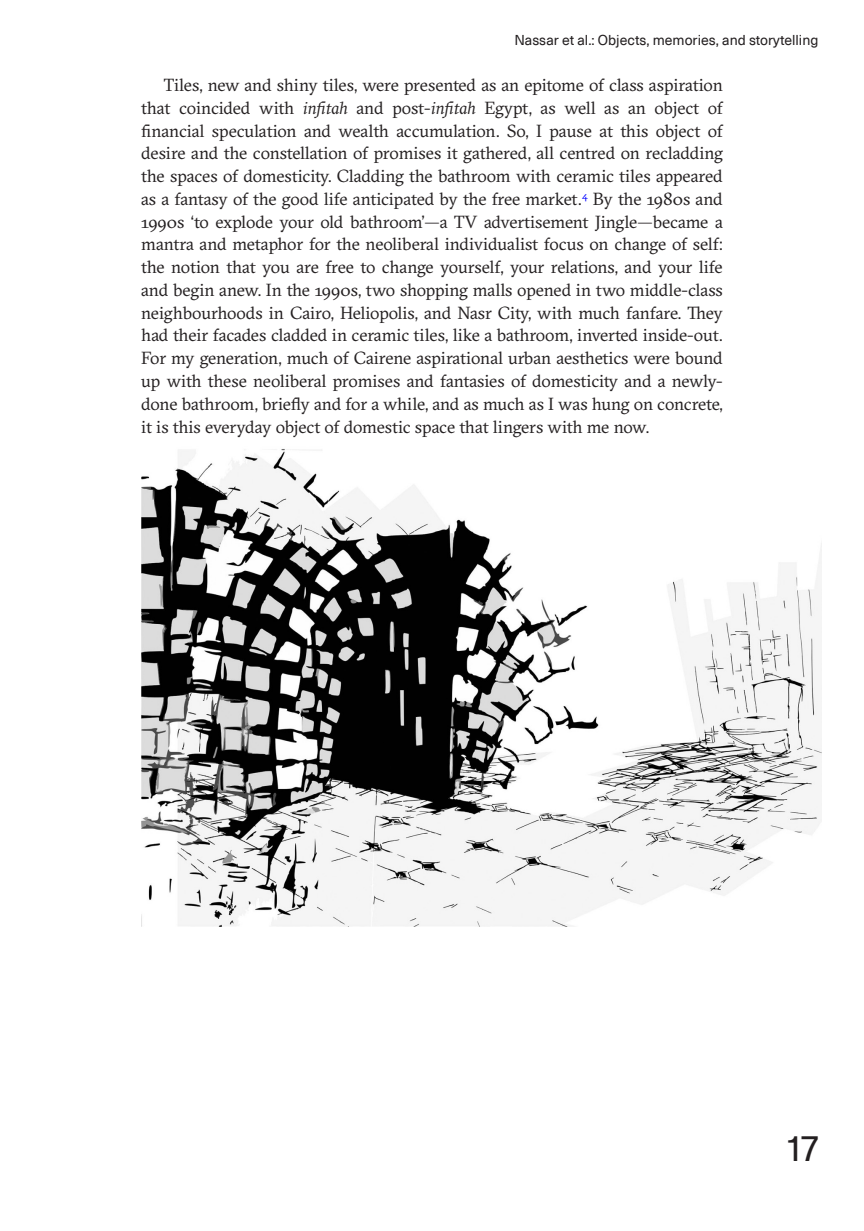
<style>
.page{position:relative;width:864px;height:1231px;background:#fff}
.page>*{position:absolute;margin:0;border:0;box-sizing:border-box;transform-origin:0 0}
.t1{font:36.75px "Neue Haas Unica Pro";color:#231f20}
.t2{font:17.5px/22.8px "GT Sectra";letter-spacing:-.01em;color:#231f20;text-align:justify}
.t3{font:14px "Neue Haas Unica Pro";color:#231f20}
.s1{font-style:italic}
</style>
<div class="page">
<img style="left:141px;top:449px;width:680px;height:477px">
<p class="t3" style="left:514px;top:32px;width:305px">Nassar et al.: Objects, memories, and storytelling</p>
<p class="t2" style="left:141px;top:74px;width:583px;text-indent:23px">Tiles, new and shiny tiles, were presented as an epitome of class aspiration that coincided with <span class="s1">infitah</span> and post-<span class="s1">infitah</span> Egypt, as well as an object of financial speculation and wealth accumulation. So, I pause at this object of desire and the constellation of promises it gathered, all centred on recladding the spaces of domesticity. Cladding the bathroom with ceramic tiles appeared as a fantasy of the good life anticipated by the free market.<sup>4</sup> By the 1980s and 1990s ‘to explode your old bathroom’—a TV advertisement Jingle—became a mantra and metaphor for the neoliberal individualist focus on change of self: the notion that you are free to change yourself, your relations, and your life and begin anew. In the 1990s, two shopping malls opened in two middle-class neighbourhoods in Cairo, Heliopolis, and Nasr City, with much fanfare. They had their facades cladded in ceramic tiles, like a bathroom, inverted inside-out.<br>For my generation, much of Cairene aspirational urban aesthetics were bound up with these neoliberal promises and fantasies of domesticity and a newly&shy;done bathroom, briefly and for a while, and as much as I was hung on concrete, it is this everyday object of domestic space that lingers with me now.</p>
<h1 class="t1" style="left:787px;top:1125px;width:32px">17</h1>
</div>
